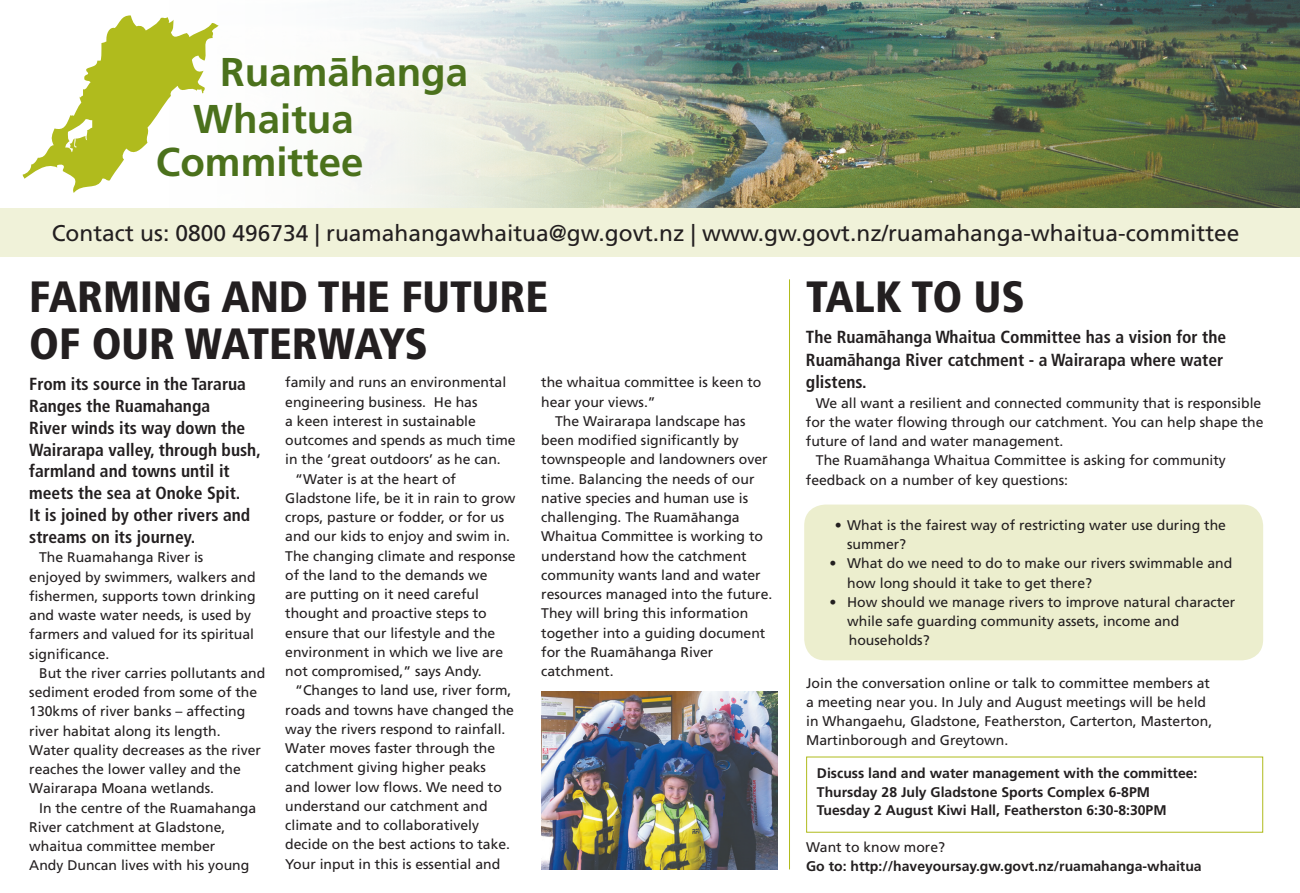
<style>
.page{position:relative;width:1300px;height:893px;background:#fff}
.page>*{position:absolute;margin:0;border:0;box-sizing:border-box;transform-origin:0 0}
.t1{font:900 condensed 43.75px/47.2px "Frutiger LT Std";color:#231f20}
.t2{font:700 40.25px/47.1px "Frutiger LT Std";color:#4b711c}
.t3{font:22.75px "Frutiger LT Std";color:#231f20}
.t4{font:700 condensed 17.5px/21.9px "Frutiger LT Std";color:#231f20}
.t5{font:14px/19.2px "Frutiger LT Std";color:#231f20}
.t6{font:700 14px/19.2px "Frutiger LT Std";color:#231f20}
</style>
<div class="page">
<img style="left:717px;top:0;width:583px;height:209px">
<img style="left:0;top:0;width:717px;height:209px">
<div style="left:0;top:209px;width:1300px;height:48px;background:#f0f2d9"></div>
<svg style="left:23px;top:15px;width:196px;height:178px"></svg>
<hr style="left:789px;top:279px;width:1px;height:590px;background:#b0bb1d">
<div style="left:804px;top:505px;width:459px;height:155px;background:#eceece;border-radius:21px"></div>
<img style="left:541px;top:691px;width:236px;height:178px">
<h2 class="t2" style="left:193px;top:48px;width:277px;text-indent:27px">Ruamähanga<br>Whaitua</h2>
<h2 class="t2" style="left:156px;top:139px;width:209px">Committee</h2>
<h3 class="t3" style="left:52px;top:220px;width:1189px">Contact us: 0800 496734 | ruamahangawhaitua@gw.govt.nz | www.gw.govt.nz/ruamahanga-whaitua-committee</h3>
<h1 class="t1" style="left:806px;top:273px;width:220px">TALK TO US</h1>
<p class="t4" style="left:806px;top:325px;width:422px;line-height:22.8px">The Ruamähanga Whaitua Committee has a vision for the<br>Ruamähanga River catchment - a Wairarapa where water glistens.</p>
<p class="t5" style="left:816px;top:393px;width:447px">We all want a resilient and connected community that is responsible</p>
<p class="t5" style="left:806px;top:412px;width:459px">for the water flowing through our catchment. You can help shape the</p>
<p class="t5" style="left:806px;top:432px;width:259px">future of land and water management.</p>
<p class="t5" style="left:816px;top:451px;width:411px">The Ruamähanga Whaitua Committee is asking for community</p>
<p class="t5" style="left:806px;top:470px;width:264px">feedback on a number of key questions:</p>
<p class="t5" style="left:847px;top:515px;width:380px;text-indent:-12px">• What is the fairest way of restricting water use during the summer?</p>
<p class="t5" style="left:847px;top:554px;width:387px;text-indent:-18px">• What do we need to do to make our rivers swimmable and how long should it take to get there?</p>
<p class="t5" style="left:847px;top:592px;width:390px;text-indent:-18px">• How should we manage rivers to improve natural character while safe guarding community assets, income and households?</p>
<p class="t5" style="left:806px;top:673px;width:408px">Join the conversation online or talk to committee members at a meeting near you. In July and August meetings will be held in Whangaehu, Gladstone, Featherston, Carterton, Masterton, Martinborough and Greytown.</p>
<h1 class="t1" style="left:29px;top:273px;width:520px">FARMING AND THE FUTURE<br>OF OUR WATERWAYS</h1>
<p class="t5" style="left:285px;top:373px;width:222px">family and runs an environmental</p>
<p class="t5" style="left:285px;top:392px;width:194px">engineering business. He has</p>
<p class="t5" style="left:285px;top:411px;width:192px">a keen interest in sustainable</p>
<p class="t5" style="left:285px;top:431px;width:232px">outcomes and spends as much time</p>
<p class="t5" style="left:285px;top:450px;width:217px">in the ‘great outdoors’ as he can.</p>
<p class="t5" style="left:295px;top:469px;width:162px">“Water is at the heart of</p>
<p class="t5" style="left:285px;top:488px;width:232px">Gladstone life, be it in rain to grow</p>
<p class="t5" style="left:285px;top:508px;width:220px">crops, pasture or fodder, or for us</p>
<p class="t5" style="left:285px;top:527px;width:226px">and our kids to enjoy and swim in.</p>
<p class="t5" style="left:285px;top:546px;width:232px">The changing climate and response</p>
<p class="t5" style="left:285px;top:565px;width:204px">of the land to the demands we</p>
<p class="t5" style="left:285px;top:585px;width:195px">are putting on it need careful</p>
<p class="t5" style="left:285px;top:604px;width:203px">thought and proactive steps to</p>
<p class="t5" style="left:285px;top:623px;width:212px">ensure that our lifestyle and the</p>
<p class="t5" style="left:285px;top:642px;width:219px">environment in which we live are</p>
<p class="t5" style="left:285px;top:662px;width:198px">not compromised,” says Andy.</p>
<p class="t5" style="left:295px;top:681px;width:218px">“Changes to land use, river form,</p>
<p class="t5" style="left:285px;top:700px;width:230px">roads and towns have changed the</p>
<p class="t5" style="left:285px;top:719px;width:222px">way the rivers respond to rainfall.</p>
<p class="t5" style="left:285px;top:739px;width:211px">Water moves faster through the</p>
<p class="t5" style="left:285px;top:758px;width:202px">catchment giving higher peaks</p>
<p class="t5" style="left:285px;top:777px;width:218px">and lower low flows. We need to</p>
<p class="t5" style="left:285px;top:796px;width:204px">understand our catchment and</p>
<p class="t5" style="left:285px;top:816px;width:195px">climate and to collaboratively</p>
<p class="t5" style="left:285px;top:835px;width:226px">decide on the best actions to take.</p>
<p class="t5" style="left:285px;top:854px;width:216px">Your input in this is essential and</p>
<p class="t4" style="left:29px;top:373px;width:233px">From its source in the Tararua<br>Ranges the Ruamahanga<br>River winds its way down the<br>Wairarapa valley, through bush, farmland and towns until it meets the sea at Onoke Spit.<br>It is joined by other rivers and streams on its journey.</p>
<p class="t5" style="left:29px;top:548px;width:228px;text-indent:10px">The Ruamahanga River is enjoyed by swimmers, walkers and fishermen, supports town drinking and waste water needs, is used by farmers and valued for its spiritual significance.</p>
<p class="t5" style="left:29px;top:663px;width:238px;text-indent:10px">But the river carries pollutants and sediment eroded from some of the<br>130kms of river banks – affecting river habitat along its length.<br>Water quality decreases as the river reaches the lower valley and the<br>Wairarapa Moana wetlands.</p>
<p class="t5" style="left:29px;top:798px;width:228px;text-indent:10px">In the centre of the Ruamahanga<br>River catchment at Gladstone, whaitua committee member<br>Andy Duncan lives with his young</p>
<p class="t5" style="left:541px;top:373px;width:222px">the whaitua committee is keen to hear your views.”</p>
<p class="t5" style="left:541px;top:411px;width:233px;text-indent:14px">The Wairarapa landscape has been modified significantly by townspeople and landowners over time. Balancing the needs of our native species and human use is challenging. The Ruamähanga<br>Whaitua Committee is working to understand how the catchment community wants land and water resources managed into the future.<br>They will bring this information together into a guiding document for the Ruamähanga River catchment.</p>
<p class="t6" style="left:817px;top:763px;width:382px">Discuss land and water management with the committee:<br>Thursday 28 July Gladstone Sports Complex 6-8PM</p>
<p class="t6" style="left:817px;top:800px;width:351px">Tuesday 2 August Kiwi Hall, Featherston 6:30-8:30PM</p>
<p class="t5" style="left:806px;top:837px;width:140px">Want to know more?</p>
<p class="t6" style="left:806px;top:856px;width:397px">Go to: http://haveyoursay.gw.govt.nz/ruamahanga-whaitua</p>
</div>
